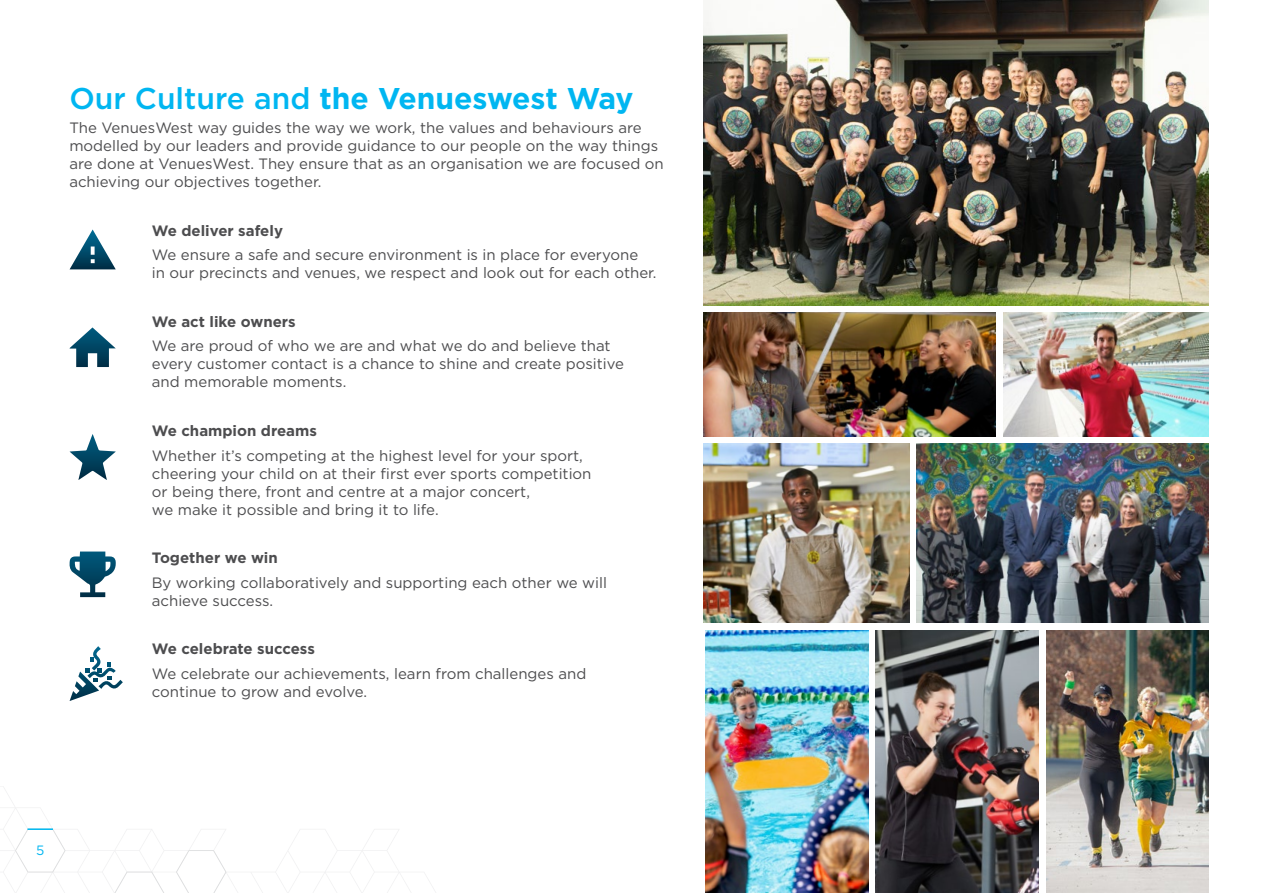
<style>
.page{position:relative;width:1263px;height:893px;background:#fff}
.page>*{position:absolute;margin:0;border:0;box-sizing:border-box;transform-origin:0 0}
.t1{font:700 30px "Gotham";color:#00b6f1}
.t2{font:15px/18px "Gotham";color:#4d4d4f}
.t3{font:700 15px "Gotham";color:#4d4d4f}
.t4{font:13.5px "Gotham";color:#00b6f1}
.s1{font-weight:500}
</style>
<div class="page">
<svg style="left:70px;top:229px;width:46px;height:40px"></svg>
<svg style="left:70px;top:327px;width:46px;height:40px"></svg>
<svg style="left:70px;top:434px;width:46px;height:46px"></svg>
<svg style="left:69px;top:551px;width:47px;height:46px"></svg>
<img style="left:704px;top:0;width:505px;height:305px">
<img style="left:917px;top:444px;width:292px;height:179px">
<img style="left:704px;top:312px;width:292px;height:124px">
<img style="left:705px;top:630px;width:163px;height:263px">
<img style="left:1003px;top:312px;width:206px;height:124px">
<img style="left:704px;top:444px;width:205px;height:179px">
<img style="left:876px;top:630px;width:162px;height:263px">
<img style="left:1046px;top:630px;width:163px;height:263px">
<svg style="left:70px;top:646px;width:53px;height:55px"></svg>
<svg style="left:0;top:788px;width:435px;height:105px"></svg>
<svg style="left:176px;top:850px;width:50px;height:43px"></svg>
<svg style="left:15px;top:829px;width:50px;height:43px"></svg>
<hr style="left:28px;top:828px;width:25px;height:2px;background:#00b9f1">
<svg style="left:114px;top:872px;width:51px;height:21px"></svg>
<h1 class="t1" style="left:69px;top:78px;width:566px"><span class="s1">Our Culture and</span> the Venueswest Way</h1>
<p class="t2" style="left:69px;top:119px;width:596px">The VenuesWest way guides the way we work, the values and behaviours are modelled by our leaders and provide guidance to our people on the way things are done at VenuesWest. They ensure that as an organisation we are focused on achieving our objectives together.</p>
<p class="t3" style="left:152px;top:221px;width:133px">We deliver safely</p>
<p class="t2" style="left:152px;top:246px;width:506px">We ensure a safe and secure environment is in place for everyone<br>in our precincts and venues, we respect and look out for each other.</p>
<p class="t3" style="left:152px;top:312px;width:145px">We act like owners</p>
<p class="t2" style="left:152px;top:337px;width:474px">We are proud of who we are and what we do and believe that every customer contact is a chance to shine and create positive and memorable moments.</p>
<p class="t3" style="left:152px;top:421px;width:167px">We champion dreams</p>
<p class="t2" style="left:152px;top:446px;width:441px">Whether it’s competing at the highest level for your sport, cheering your child on at their first ever sports competition or being there, front and centre at a major concert,<br>we make it possible and bring it to life.</p>
<p class="t3" style="left:152px;top:548px;width:127px">Together we win</p>
<p class="t2" style="left:152px;top:573px;width:457px">By working collaboratively and supporting each other we will achieve success.</p>
<p class="t3" style="left:152px;top:639px;width:164px">We celebrate success</p>
<p class="t2" style="left:152px;top:664px;width:436px">We celebrate our achievements, learn from challenges and continue to grow and evolve.</p>
<p class="t4" style="left:36px;top:841px;width:10px">5</p>
</div>
